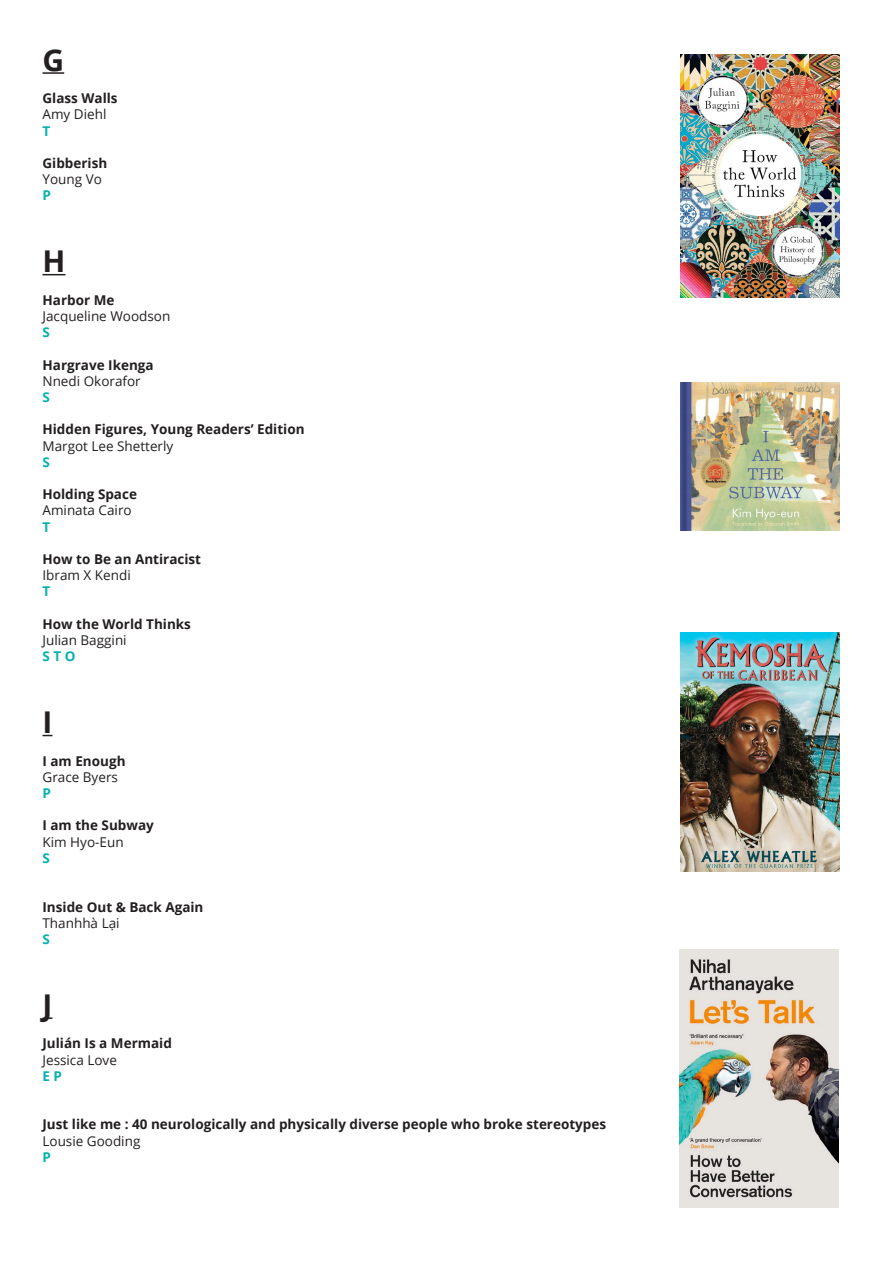
<style>
.page{position:relative;width:893px;height:1263px;background:#fff}
.page>*{position:absolute;margin:0;border:0;box-sizing:border-box;transform-origin:0 0}
.t1{font:700 30px "Open Sans";color:#231f20}
.t2{font:700 13.5px/16.2px "Open Sans";color:#231f20}
.t3{font:13.5px/16.2px "Open Sans";color:#231f20}
.t4{font:700 13.5px "Open Sans";color:#05b2b0}
.s1{font-weight:700}
.s2{font-weight:400}
</style>
<div class="page">
<hr style="left:43px;top:72px;width:21px;height:2px;background:#231f20">
<svg style="left:43px;top:274px;width:22px;height:1px"></svg>
<svg style="left:43px;top:1017px;width:9px;height:2px"></svg>
<img style="left:680px;top:632px;width:160px;height:239px">
<img style="left:680px;top:54px;width:160px;height:243px">
<img style="left:680px;top:949px;width:159px;height:258px">
<img style="left:680px;top:382px;width:160px;height:148px">
<p class="t1" style="left:43px;top:39px;width:23px">G</p>
<p class="t2" style="left:43px;top:90px;width:77px">Glass Walls</p>
<p class="t3" style="left:43px;top:106px;width:65px">Amy Diehl</p>
<p class="t4" style="left:43px;top:121px;width:9px">T</p>
<p class="t2" style="left:43px;top:155px;width:66px">Gibberish</p>
<p class="t3" style="left:43px;top:171px;width:61px">Young Vo</p>
<p class="t4" style="left:43px;top:186px;width:10px">P</p>
<p class="t1" style="left:43px;top:240px;width:24px">H</p>
<p class="t3" style="left:43px;top:291px;width:129px"><span class="s1">Harbor Me<br></span>Jacqueline Woodson</p>
<p class="t4" style="left:43px;top:323px;width:9px">S</p>
<p class="t2" style="left:43px;top:356px;width:113px">Hargrave Ikenga</p>
<p class="t3" style="left:43px;top:372px;width:100px">Nnedi Okorafor</p>
<p class="t4" style="left:43px;top:388px;width:9px">S</p>
<p class="t2" style="left:43px;top:421px;width:264px">Hidden Figures, Young Readers’ Edition</p>
<p class="t3" style="left:43px;top:437px;width:132px">Margot Lee Shetterly</p>
<p class="t4" style="left:43px;top:452px;width:9px">S</p>
<p class="t2" style="left:43px;top:486px;width:96px">Holding Space</p>
<p class="t3" style="left:43px;top:502px;width:91px">Aminata Cairo</p>
<p class="t4" style="left:43px;top:517px;width:9px">T</p>
<p class="t2" style="left:43px;top:551px;width:160px">How to Be an Antiracist<br><span class="s2">Ibram X Kendi</span></p>
<p class="t4" style="left:43px;top:582px;width:9px">T</p>
<p class="t2" style="left:43px;top:615px;width:150px">How the World Thinks</p>
<p class="t3" style="left:43px;top:632px;width:86px">Julian Baggini</p>
<p class="t4" style="left:43px;top:647px;width:35px">S T O</p>
<p class="t1" style="left:43px;top:701px;width:11px">I</p>
<p class="t2" style="left:43px;top:752px;width:85px">I am Enough</p>
<p class="t3" style="left:43px;top:768px;width:77px">Grace Byers</p>
<p class="t4" style="left:43px;top:784px;width:10px">P</p>
<p class="t2" style="left:43px;top:817px;width:113px">I am the Subway</p>
<p class="t3" style="left:43px;top:833px;width:83px">Kim Hyo-Eun</p>
<p class="t4" style="left:43px;top:848px;width:9px">S</p>
<p class="t2" style="left:43px;top:898px;width:162px">Inside Out &amp; Back Again</p>
<p class="t3" style="left:43px;top:914px;width:79px">Thanhhà Lại</p>
<p class="t4" style="left:43px;top:929px;width:9px">S</p>
<p class="t1" style="left:43px;top:984px;width:11px">J</p>
<p class="t2" style="left:43px;top:1035px;width:131px">Julián Is a Mermaid</p>
<p class="t3" style="left:43px;top:1051px;width:76px">Jessica Love</p>
<p class="t4" style="left:43px;top:1066px;width:21px">E P</p>
<p class="t2" style="left:43px;top:1116px;width:565px">Just like me : 40 neurologically and physically diverse people who broke stereotypes</p>
<p class="t3" style="left:43px;top:1132px;width:99px">Lousie Gooding</p>
<p class="t4" style="left:43px;top:1147px;width:10px">P</p>
</div>
